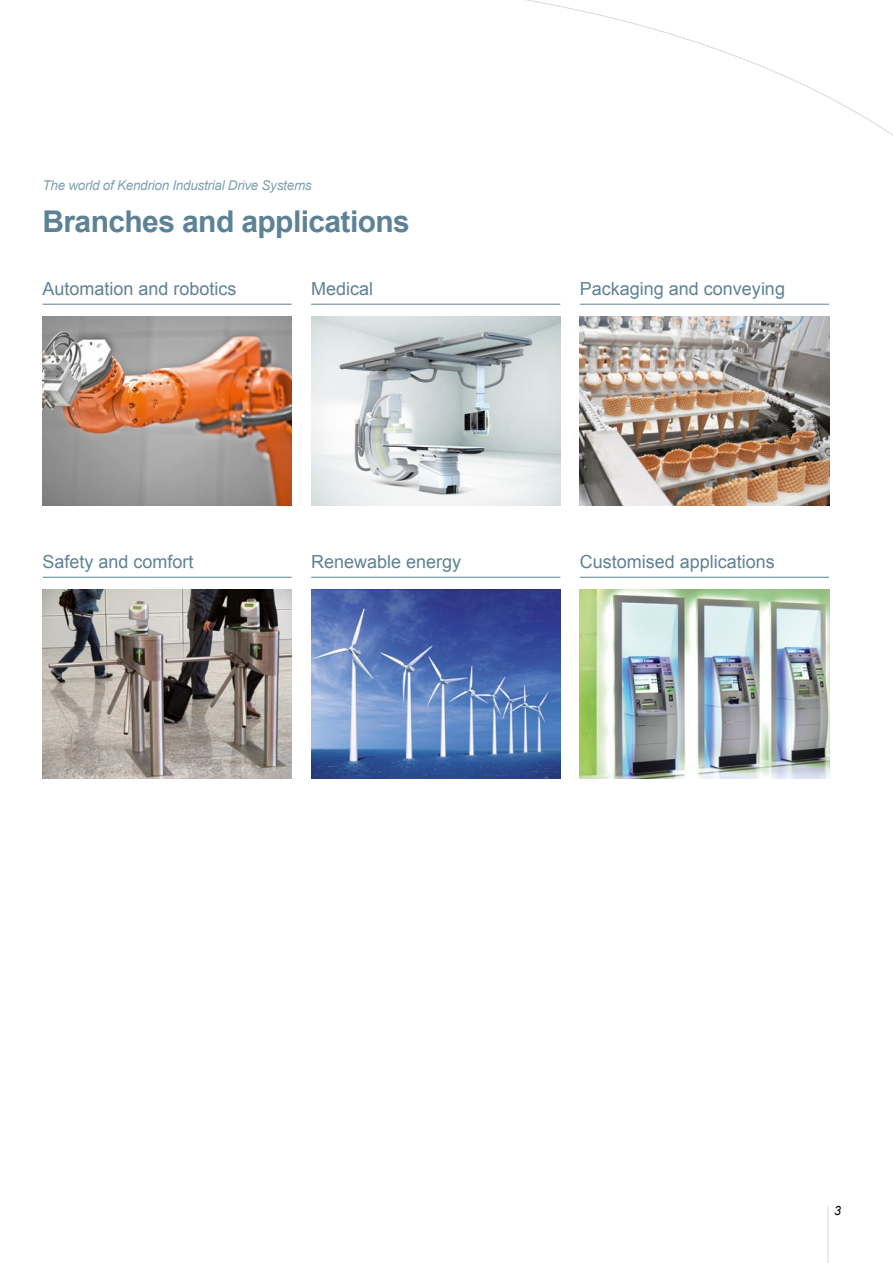
<style>
.page{position:relative;width:893px;height:1263px;background:#fff}
.page>*{position:absolute;margin:0;border:0;box-sizing:border-box;transform-origin:0 0}
.t1{font:700 30px "Arial";letter-spacing:-.02em;color:#5d8296}
.t2{font:18px "Arial";color:#5d8296}
.t3{font:italic 13.5px "Arial";letter-spacing:-.02em;color:#81a2b0}
.t4{font:italic 12.75px "Arial";color:#000;scale:.96 1}
</style>
<div class="page">
<hr style="left:828px;top:1206px;width:1px;height:57px;background:#ececed">
<img style="left:43px;top:316px;width:249px;height:189px">
<img style="left:311px;top:316px;width:250px;height:189px">
<img style="left:580px;top:316px;width:249px;height:189px">
<hr style="left:43px;top:304px;width:249px;height:1px;background:#5d8296">
<hr style="left:311px;top:304px;width:249px;height:1px;background:#5d8296">
<hr style="left:580px;top:304px;width:249px;height:1px;background:#5d8296">
<img style="left:43px;top:589px;width:249px;height:189px">
<img style="left:311px;top:589px;width:250px;height:189px">
<hr style="left:43px;top:577px;width:249px;height:1px;background:#5d8296">
<hr style="left:311px;top:577px;width:249px;height:1px;background:#5d8296">
<img style="left:580px;top:589px;width:249px;height:189px">
<hr style="left:580px;top:577px;width:249px;height:1px;background:#5d8296">
<p class="t3" style="left:43px;top:177px;width:271px">The world of Kendrion Industrial Drive Systems</p>
<h1 class="t1" style="left:43px;top:202px;width:369px">Branches and applications</h1>
<p class="t2" style="left:43px;top:277px;width:196px">Automation and robotics</p>
<p class="t2" style="left:311px;top:277px;width:64px">Medical</p>
<p class="t2" style="left:580px;top:277px;width:207px">Packaging and conveying</p>
<p class="t2" style="left:43px;top:550px;width:153px">Safety and comfort</p>
<p class="t2" style="left:311px;top:550px;width:152px">Renewable energy</p>
<p class="t2" style="left:580px;top:550px;width:197px">Customised applications</p>
<p class="t4" style="left:834px;top:1203px;width:9px">3</p>
</div>
